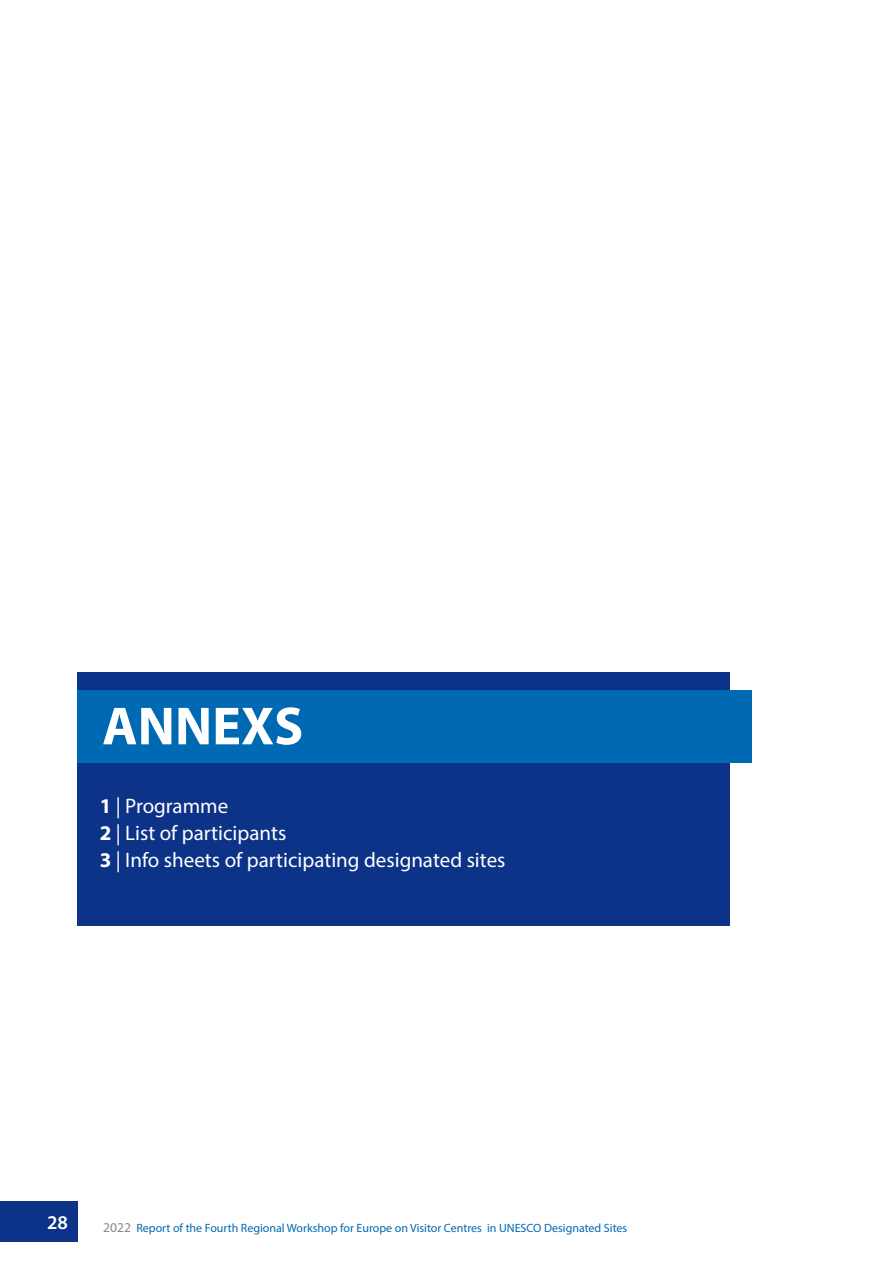
<style>
.page{position:relative;width:893px;height:1263px;background:#fff}
.page>*{position:absolute;margin:0;border:0;box-sizing:border-box;transform-origin:0 0}
.t1{font:700 54px "Myriad Pro";color:#fff}
.t2{font:21px/27px "Myriad Pro";color:#fff}
.t3{font:600 19.5px "Myriad Pro";color:#fff}
.t4{font:12px "Myriad Pro";color:#0069b4}
.s1{font-weight:700}
.s2{font-size:13.5px;color:#888}
</style>
<div class="page">
<div style="left:0;top:1201px;width:78px;height:41px;background:#0c3388"></div>
<div style="left:78px;top:672px;width:652px;height:253px;background:#0c3388"></div>
<div style="left:78px;top:690px;width:674px;height:72px;background:#0069b4"></div>
<h1 class="t1" style="left:102px;top:691px;width:203px">ANNEXS</h1>
<h2 class="t2" style="left:100px;top:792px;width:407px"><span class="s1">1</span> | Programme<br><span class="s1">2</span> | List of participants<br><span class="s1">3</span> | Info sheets of participating designated sites</h2>
<h3 class="t3" style="left:47px;top:1210px;width:22px">28</h3>
<p class="t4" style="left:103px;top:1220px;width:526px"><span class="s2">2022</span> Report of the Fourth Regional Workshop for Europe on Visitor Centres in UNESCO Designated Sites</p>
</div>
